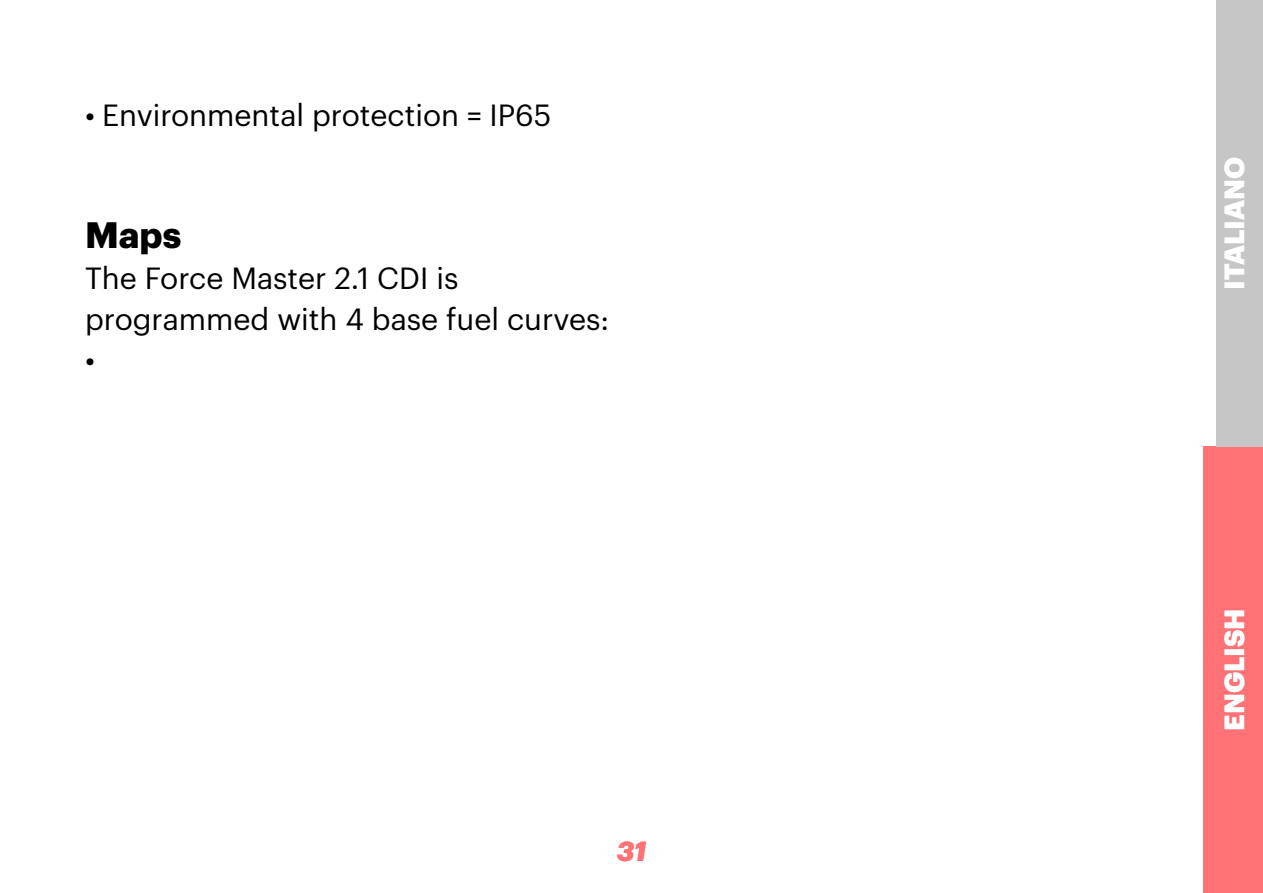
<style>
.page{position:relative;width:1263px;height:893px;background:#fff}
.page>*{position:absolute;margin:0;border:0;box-sizing:border-box;transform-origin:0 0}
.p-titoletto{font:700 36px "Graphik";color:#000}
.p-paragrafo{font:30px/40.8px "Graphik";color:#000}
.t1{font:700 27px "Graphik";color:#fff}
.t2{font:italic 700 27px "Graphik";color:#ff7276}
</style>
<div class="page">
<div style="left:1203px;top:446px;width:60px;height:447px;background:#ff7276"></div>
<div style="left:1216px;top:0;width:47px;height:446px;background:#c6c6c6"></div>
<p class="p-paragrafo" style="left:85px;top:92px;width:468px">• Environmental protection = IP65</p>
<p class="p-titoletto" style="left:85px;top:207px;width:98px">Maps</p>
<p class="p-paragrafo" style="left:85px;top:255px;width:526px">The Force Master 2.1 CDI is programmed with 4 base fuel curves:</p>
<p class="p-paragrafo" style="left:85px;top:337px;width:11px">•</p>
<p class="t2" style="left:617px;top:831px;width:31px">31</p>
<p class="t1" style="left:1213px;top:290px;width:134px;rotate:-90deg">ITALIANO</p>
<p class="t1" style="left:1213px;top:731px;width:124px;rotate:-90deg">ENGLISH</p>
</div>
